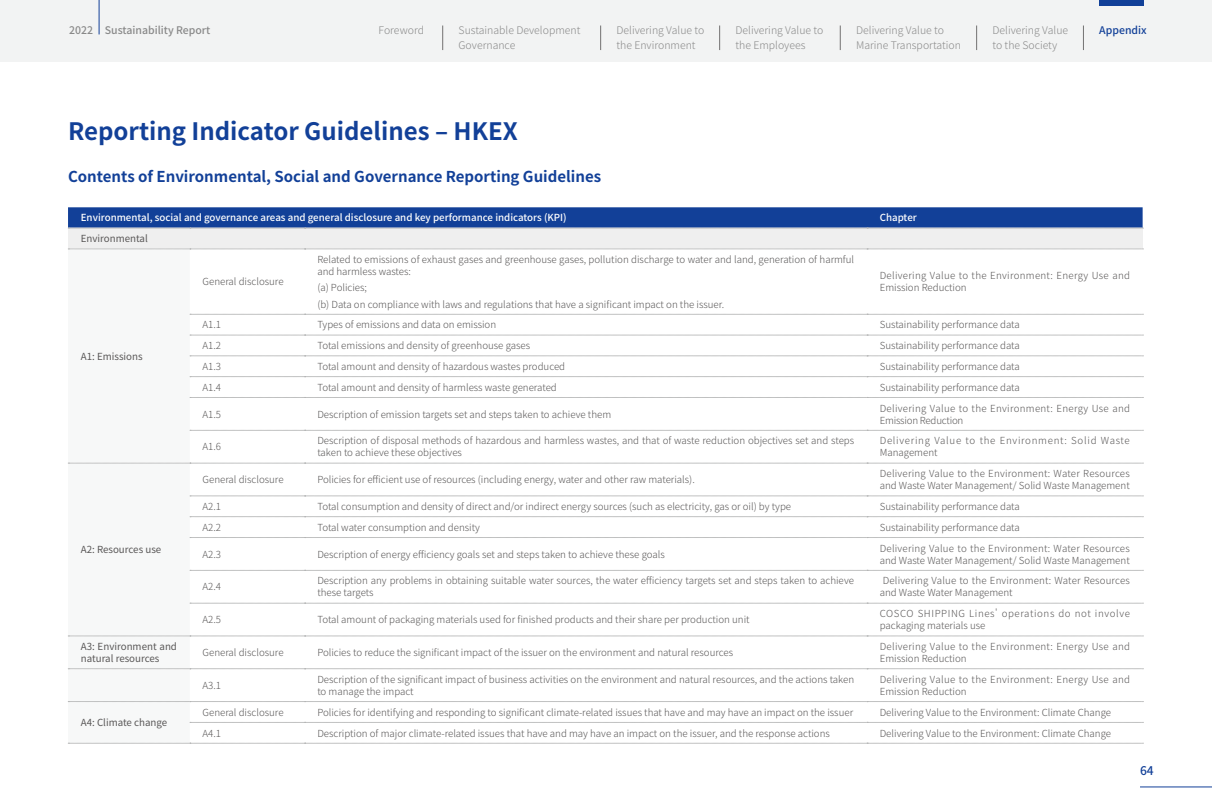
<style>
.page{position:relative;width:1212px;height:808px;background:#fff}
.page>*{position:absolute;margin:0;border:0;box-sizing:border-box;transform-origin:0 0}
.t1{font:700 24px "Source Han Sans SC";color:#124098}
.t2{font:700 15px "Source Han Sans SC";color:#124098}
.t3{font:500 12px "Source Han Sans SC";color:#124098}
.t4{font:300 10.5px/15px "Source Han Sans SC";color:#898989}
.t5{font:500 10.5px "Source Han Sans SC";color:#898989}
.t6{font:500 10.5px "Source Han Sans SC";color:#124098}
.t7{font:300 9.75px/12px "Source Han Sans SC";color:#595757}
.t8{font:300 9.75px/12px "Source Han Sans SC";letter-spacing:.03em;color:#595757}
.t9{font:500 9.75px "Source Han Sans SC";color:#fff}
.t10{font:9.75px/12px "Source Han Sans SC";color:#595757}
.t11{font:300 9.75px/12px "Source Han Sans SC";letter-spacing:.06em;color:#595757}
.t12{font:300 9.75px/12px "Source Han Sans SC";letter-spacing:.07em;color:#595757}
</style>
<div class="page">
<hr style="left:1140px;top:787px;width:72px;height:1px;background:#124098">
<div style="left:0;top:0;width:1212px;height:62px;background:#f2f3f3"></div>
<div style="left:1099px;top:0;width:45px;height:6px;background:#124098"></div>
<hr style="left:99px;top:0;width:1px;height:34px;background:#124098">
<svg style="left:442px;top:26px;width:1px;height:24px"></svg>
<svg style="left:1083px;top:26px;width:1px;height:24px"></svg>
<svg style="left:976px;top:26px;width:1px;height:24px"></svg>
<svg style="left:840px;top:26px;width:1px;height:24px"></svg>
<svg style="left:719px;top:26px;width:1px;height:24px"></svg>
<svg style="left:600px;top:26px;width:1px;height:24px"></svg>
<div style="left:68px;top:228px;width:1074px;height:21px;background:#efefef"></div>
<svg style="left:68px;top:313px;width:122px;height:430px"></svg>
<svg style="left:68px;top:249px;width:1075px;height:1px"></svg>
<svg style="left:190px;top:314px;width:953px;height:1px"></svg>
<svg style="left:190px;top:335px;width:953px;height:1px"></svg>
<svg style="left:190px;top:356px;width:953px;height:1px"></svg>
<svg style="left:190px;top:376px;width:953px;height:1px"></svg>
<svg style="left:190px;top:397px;width:953px;height:1px"></svg>
<svg style="left:190px;top:430px;width:953px;height:1px"></svg>
<svg style="left:68px;top:463px;width:1075px;height:1px"></svg>
<svg style="left:190px;top:496px;width:953px;height:1px"></svg>
<svg style="left:190px;top:516px;width:953px;height:1px"></svg>
<svg style="left:190px;top:537px;width:953px;height:1px"></svg>
<svg style="left:190px;top:570px;width:953px;height:1px"></svg>
<svg style="left:190px;top:603px;width:953px;height:1px"></svg>
<svg style="left:68px;top:636px;width:1075px;height:1px"></svg>
<svg style="left:68px;top:668px;width:1075px;height:1px"></svg>
<svg style="left:68px;top:701px;width:1075px;height:1px"></svg>
<svg style="left:190px;top:722px;width:953px;height:1px"></svg>
<svg style="left:68px;top:743px;width:1075px;height:1px"></svg>
<svg style="left:68px;top:207px;width:1075px;height:22px;background:#234d9d"></svg>
<p class="t5" style="left:69px;top:24px;width:143px">2022 Sustainability Report</p>
<p class="t6" style="left:1099px;top:24px;width:49px">Appendix</p>
<p class="t4" style="left:379px;top:23px;width:47px">Foreword</p>
<p class="t4" style="left:459px;top:23px;width:123px">Sustainable Development<br>Governance</p>
<p class="t4" style="left:735px;top:23px;width:89px">Delivering Value to the Employees</p>
<p class="t4" style="left:856px;top:23px;width:106px">Delivering Value to<br>Marine Transportation</p>
<p class="t4" style="left:992px;top:23px;width:77px">Delivering Value to the Society</p>
<p class="t4" style="left:616px;top:23px;width:89px">Delivering Value to the Environment</p>
<h1 class="t1" style="left:68px;top:118px;width:451px">Reporting Indicator Guidelines – HKEX</h1>
<h2 class="t2" style="left:68px;top:168px;width:535px">Contents of Environmental, Social and Governance Reporting Guidelines</h2>
<p class="t9" style="left:81px;top:212px;width:487px">Environmental, social and governance areas and general disclosure and key performance indicators (KPI)</p>
<p class="t9" style="left:880px;top:212px;width:39px">Chapter</p>
<p class="t10" style="left:81px;top:233px;width:69px">Environmental</p>
<p class="t10" style="left:81px;top:350px;width:63px">A1: Emissions</p>
<p class="t10" style="left:81px;top:544px;width:82px">A2: Resources use</p>
<p class="t7" style="left:202px;top:276px;width:83px">General disclosure</p>
<p class="t7" style="left:317px;top:254px;width:538px">Related to emissions of exhaust gases and greenhouse gases, pollution discharge to water and land, generation of harmful and harmless wastes:</p>
<p class="t7" style="left:317px;top:280px;width:408px;line-height:16.2px">(a) Policies;<br>(b) Data on compliance with laws and regulations that have a significant impact on the issuer.</p>
<p class="t8" style="left:880px;top:270px;width:252px">Delivering Value to the Environment: Energy Use and<br>Emission Reduction</p>
<p class="t7" style="left:202px;top:319px;width:20px">A1.1</p>
<p class="t7" style="left:317px;top:319px;width:180px">Types of emissions and data on emission</p>
<p class="t7" style="left:880px;top:319px;width:141px">Sustainability performance data</p>
<p class="t7" style="left:202px;top:340px;width:20px">A1.2</p>
<p class="t7" style="left:317px;top:340px;width:214px">Total emissions and density of greenhouse gases</p>
<p class="t7" style="left:880px;top:340px;width:141px">Sustainability performance data</p>
<p class="t7" style="left:202px;top:361px;width:20px">A1.3</p>
<p class="t7" style="left:317px;top:361px;width:249px">Total amount and density of hazardous wastes produced</p>
<p class="t7" style="left:880px;top:361px;width:141px">Sustainability performance data</p>
<p class="t7" style="left:202px;top:381px;width:20px">A1.4</p>
<p class="t7" style="left:317px;top:381px;width:241px">Total amount and density of harmless waste generated</p>
<p class="t7" style="left:880px;top:381px;width:141px">Sustainability performance data</p>
<p class="t7" style="left:202px;top:408px;width:20px">A1.5</p>
<p class="t7" style="left:317px;top:408px;width:295px">Description of emission targets set and steps taken to achieve them</p>
<p class="t8" style="left:880px;top:402px;width:252px">Delivering Value to the Environment: Energy Use and<br>Emission Reduction</p>
<p class="t7" style="left:202px;top:441px;width:20px">A1.6</p>
<p class="t7" style="left:317px;top:435px;width:538px">Description of disposal methods of hazardous and harmless wastes, and that of waste reduction objectives set and steps taken to achieve these objectives</p>
<p class="t12" style="left:880px;top:435px;width:252px">Delivering Value to the Environment: Solid Waste<br>Management</p>
<p class="t7" style="left:202px;top:474px;width:83px">General disclosure</p>
<p class="t7" style="left:317px;top:474px;width:379px">Policies for efficient use of resources (including energy, water and other raw materials).</p>
<p class="t7" style="left:880px;top:468px;width:252px">Delivering Value to the Environment: Water Resources and Waste Water Management/ Solid Waste Management</p>
<p class="t7" style="left:202px;top:501px;width:20px">A2.1</p>
<p class="t7" style="left:317px;top:501px;width:475px">Total consumption and density of direct and/or indirect energy sources (such as electricity, gas or oil) by type</p>
<p class="t7" style="left:880px;top:501px;width:141px">Sustainability performance data</p>
<p class="t7" style="left:202px;top:521px;width:20px">A2.2</p>
<p class="t7" style="left:317px;top:521px;width:164px">Total water consumption and density</p>
<p class="t7" style="left:880px;top:521px;width:141px">Sustainability performance data</p>
<p class="t7" style="left:202px;top:548px;width:20px">A2.3</p>
<p class="t7" style="left:317px;top:548px;width:349px">Description of energy efficiency goals set and steps taken to achieve these goals</p>
<p class="t7" style="left:880px;top:542px;width:252px">Delivering Value to the Environment: Water Resources and Waste Water Management/ Solid Waste Management</p>
<p class="t7" style="left:202px;top:581px;width:20px">A2.4</p>
<p class="t7" style="left:317px;top:575px;width:538px">Description any problems in obtaining suitable water sources, the water efficiency targets set and steps taken to achieve these targets</p>
<p class="t7" style="left:880px;top:575px;width:252px;text-indent:3px">Delivering Value to the Environment: Water Resources and Waste Water Management</p>
<p class="t7" style="left:202px;top:614px;width:20px">A2.5</p>
<p class="t7" style="left:317px;top:614px;width:434px">Total amount of packaging materials used for finished products and their share per production unit</p>
<p class="t11" style="left:880px;top:608px;width:252px">COSCO SHIPPING Lines' operations do not involve packaging materials use</p>
<p class="t10" style="left:81px;top:641px;width:98px">A3: Environment and natural resources</p>
<p class="t7" style="left:202px;top:647px;width:83px">General disclosure</p>
<p class="t7" style="left:317px;top:647px;width:417px">Policies to reduce the significant impact of the issuer on the environment and natural resources</p>
<p class="t8" style="left:880px;top:641px;width:252px">Delivering Value to the Environment: Energy Use and<br>Emission Reduction</p>
<p class="t7" style="left:202px;top:679px;width:20px">A3.1</p>
<p class="t7" style="left:317px;top:673px;width:538px">Description of the significant impact of business activities on the environment and natural resources, and the actions taken to manage the impact</p>
<p class="t8" style="left:880px;top:673px;width:252px">Delivering Value to the Environment: Energy Use and<br>Emission Reduction</p>
<p class="t10" style="left:81px;top:717px;width:88px">A4: Climate change</p>
<p class="t7" style="left:202px;top:706px;width:83px">General disclosure</p>
<p class="t7" style="left:317px;top:706px;width:537px">Policies for identifying and responding to significant climate-related issues that have and may have an impact on the issuer</p>
<p class="t7" style="left:880px;top:706px;width:233px">Delivering Value to the Environment: Climate Change</p>
<p class="t7" style="left:202px;top:727px;width:20px">A4.1</p>
<p class="t7" style="left:317px;top:727px;width:514px">Description of major climate-related issues that have and may have an impact on the issuer, and the response actions</p>
<p class="t7" style="left:880px;top:727px;width:233px">Delivering Value to the Environment: Climate Change</p>
<p class="t3" style="left:1140px;top:763px;width:15px">64</p>
</div>
